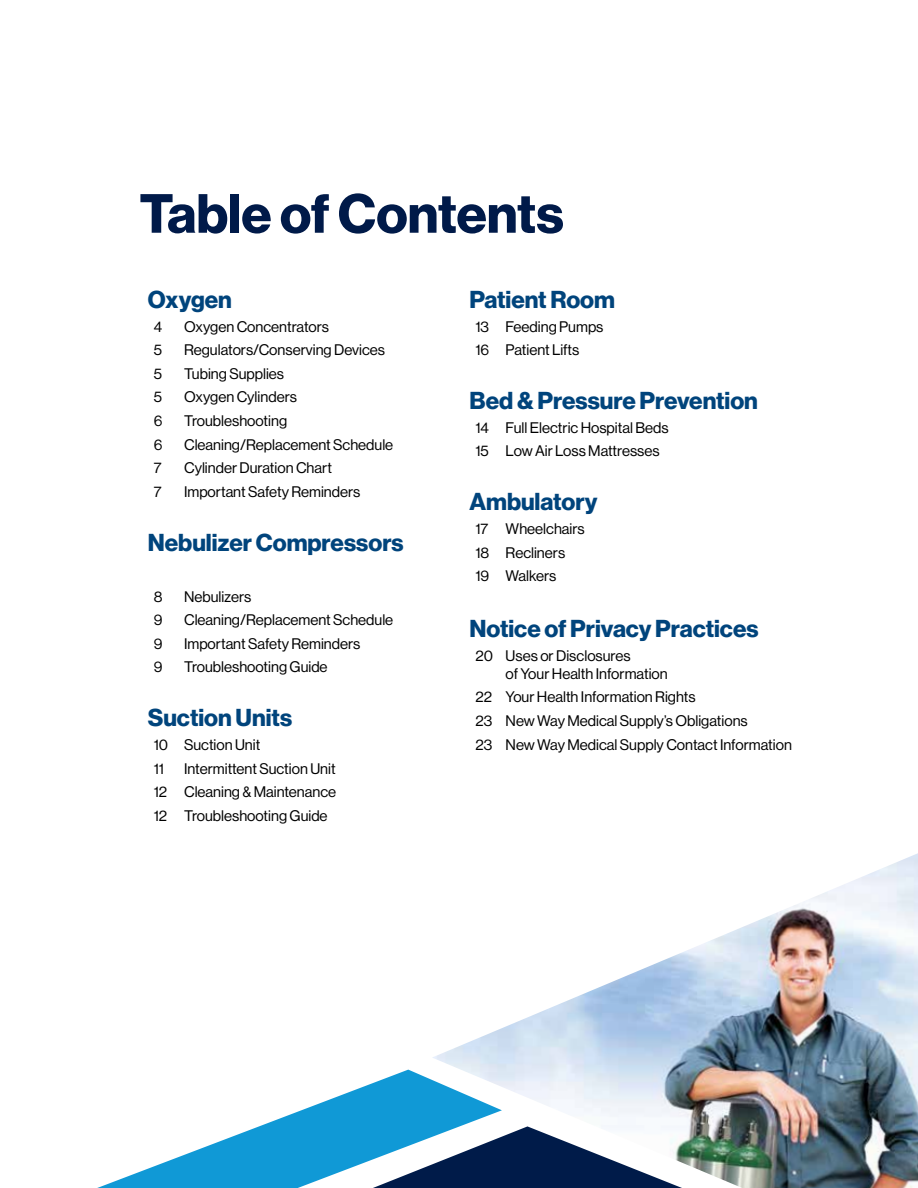
<style>
.page{position:relative;width:918px;height:1188px;background:#fff}
.page>*{position:absolute;margin:0;border:0;box-sizing:border-box;transform-origin:0 0}
.t1{font:54px "N Haas Grotesk DS Pro 75 Bd";color:#001a49}
.t2{font:24px "N Haas Grotesk DS Pro 75 Bd";color:#00447c}
.t3{font:15px/23.7px "N Haas Grotesk DS Pro 55 Rg";color:#000}
</style>
<div class="page">
<img style="left:433px;top:853px;width:485px;height:335px">
<svg style="left:97px;top:1070px;width:405px;height:118px"></svg>
<svg style="left:373px;top:1126px;width:309px;height:62px"></svg>
<h1 class="t1" style="left:140px;top:182px;width:426px">Table of Contents</h1>
<h2 class="t2" style="left:148px;top:285px;width:86px">Oxygen</h2>
<p class="t3" style="left:154px;top:315px;width:10px">4</p>
<p class="t3" style="left:184px;top:315px;width:147px">Oxygen Concentrators</p>
<p class="t3" style="left:154px;top:338px;width:10px">5</p>
<p class="t3" style="left:184px;top:338px;width:202px">Regulators/Conserving Devices</p>
<p class="t3" style="left:154px;top:362px;width:10px">5</p>
<p class="t3" style="left:184px;top:362px;width:102px">Tubing Supplies</p>
<p class="t3" style="left:154px;top:385px;width:10px">5</p>
<p class="t3" style="left:184px;top:385px;width:114px">Oxygen Cylinders</p>
<p class="t3" style="left:154px;top:409px;width:10px">6</p>
<p class="t3" style="left:184px;top:409px;width:105px">Troubleshooting</p>
<p class="t3" style="left:154px;top:433px;width:10px">6</p>
<p class="t3" style="left:184px;top:433px;width:211px">Cleaning/Replacement Schedule</p>
<p class="t3" style="left:154px;top:456px;width:9px">7</p>
<p class="t3" style="left:184px;top:456px;width:149px">Cylinder Duration Chart</p>
<p class="t3" style="left:154px;top:480px;width:9px">7</p>
<p class="t3" style="left:184px;top:480px;width:178px">Important Safety Reminders</p>
<h2 class="t2" style="left:148px;top:528px;width:257px">Nebulizer Compressors</h2>
<p class="t3" style="left:154px;top:585px;width:10px">8</p>
<p class="t3" style="left:184px;top:585px;width:69px">Nebulizers</p>
<p class="t3" style="left:154px;top:608px;width:10px">9</p>
<p class="t3" style="left:184px;top:608px;width:211px">Cleaning/Replacement Schedule</p>
<p class="t3" style="left:154px;top:632px;width:10px">9</p>
<p class="t3" style="left:184px;top:632px;width:178px">Important Safety Reminders</p>
<p class="t3" style="left:154px;top:655px;width:10px">9</p>
<p class="t3" style="left:184px;top:655px;width:145px">Troubleshooting Guide</p>
<h2 class="t2" style="left:148px;top:704px;width:146px">Suction Units</h2>
<p class="t3" style="left:154px;top:733px;width:108px">10 Suction Unit<br>11</p>
<p class="t3" style="left:154px;top:757px;width:184px;text-align:justify;text-indent:30px">Intermittent Suction Unit 12 Cleaning &amp; Maintenance 12 Troubleshooting Guide</p>
<h2 class="t2" style="left:469px;top:285px;width:147px">Patient Room</h2>
<p class="t3" style="left:475px;top:315px;width:130px">13 Feeding Pumps<br>16 Patient Lifts</p>
<h2 class="t2" style="left:469px;top:387px;width:290px">Bed &amp; Pressure Prevention</h2>
<p class="t3" style="left:475px;top:416px;width:195px">14 Full Electric Hospital Beds<br>15 Low Air Loss Mattresses</p>
<h2 class="t2" style="left:469px;top:488px;width:130px">Ambulatory</h2>
<p class="t3" style="left:475px;top:517px;width:111px">17 Wheelchairs<br>18 Recliners<br>19 Walkers</p>
<h2 class="t2" style="left:469px;top:615px;width:291px">Notice of Privacy Practices</h2>
<p class="t3" style="left:506px;top:647px;width:164px;line-height:18px;text-indent:-30px">20 Uses or Disclosures<br>of Your Health Information</p>
<p class="t3" style="left:475px;top:685px;width:318px">22 Your Health Information Rights<br>23 New Way Medical Supply’s Obligations<br>23 New Way Medical Supply Contact Information</p>
</div>
